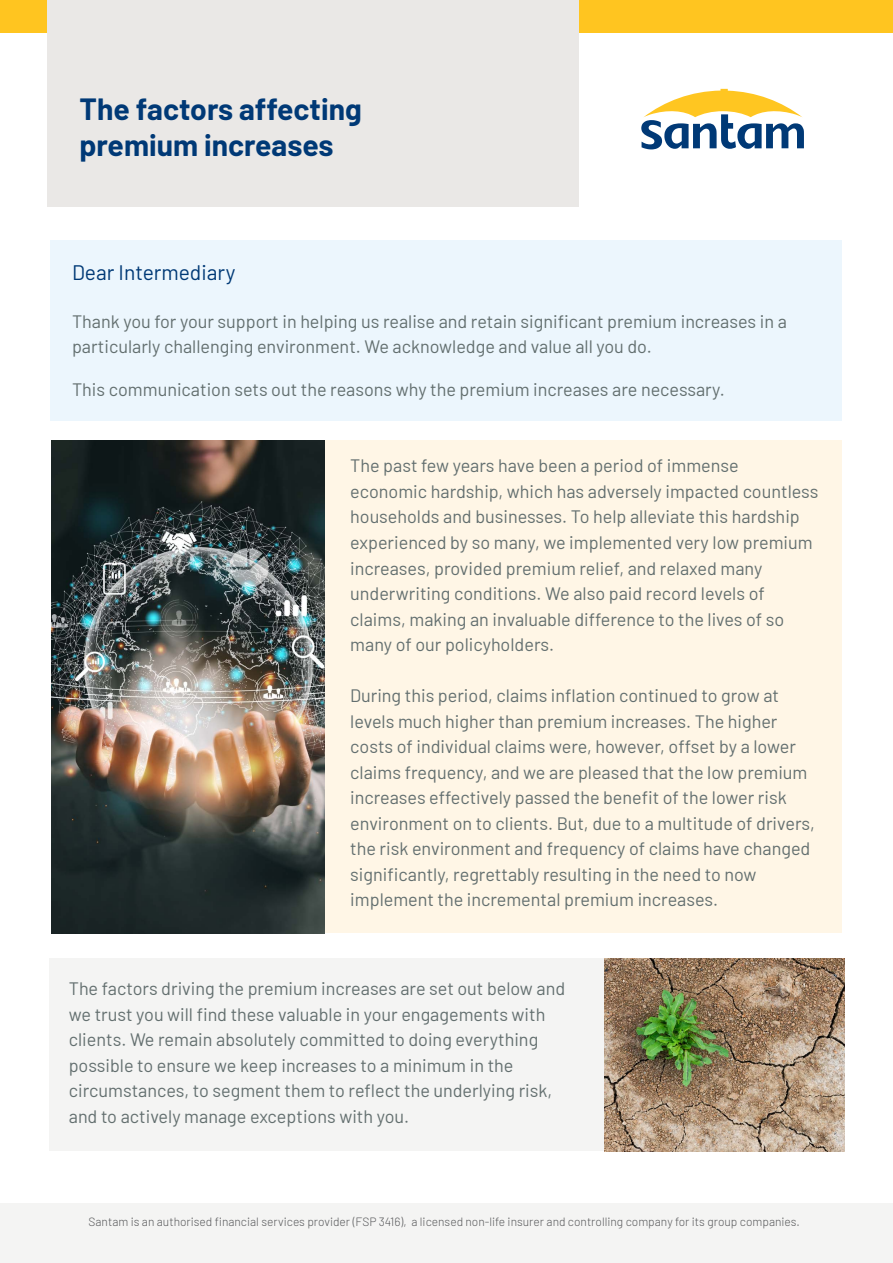
<style>
.page{position:relative;width:893px;height:1263px;background:#fff}
.page>*{position:absolute;margin:0;border:0;box-sizing:border-box;transform-origin:0 0}
.t1{font:700 30px/36px "Barlow";color:#003976}
.t2{font:21px "Barlow";color:#003976}
.t3{font:18px/25.5px "Barlow";color:#636f6f}
.t4{font:300 12px "Barlow";color:#58595b}
</style>
<div class="page">
<div style="left:0;top:1203px;width:893px;height:60px;background:#f4f4f3"></div>
<div style="left:50px;top:958px;width:553px;height:193px;background:#f4f4f3"></div>
<div style="left:324px;top:440px;width:518px;height:493px;background:#fff6e6"></div>
<div style="left:51px;top:240px;width:791px;height:181px;background:#ecf6fd"></div>
<div style="left:0;top:0;width:893px;height:33px;background:#ffc520"></div>
<div style="left:47px;top:0;width:531px;height:206px;background:#eae8e6"></div>
<svg style="left:641px;top:89px;width:163px;height:60px"></svg>
<img style="left:51px;top:440px;width:273px;height:493px">
<img style="left:604px;top:958px;width:241px;height:193px">
<h1 class="t1" style="left:80px;top:89px;width:284px">The factors affecting premium increases</h1>
<p class="t2" style="left:72px;top:258px;width:165px">Dear Intermediary</p>
<p class="t3" style="left:72px;top:307px;width:716px">Thank you for your support in helping us realise and retain significant premium increases in a particularly challenging environment. We acknowledge and value all you do.</p>
<p class="t3" style="left:72px;top:376px;width:654px">This communication sets out the reasons why the premium increases are necessary.</p>
<p class="t3" style="left:350px;top:452px;width:470px">The past few years have been a period of immense economic hardship, which has adversely impacted countless households and businesses. To help alleviate this hardship experienced by so many, we implemented very low premium increases, provided premium relief, and relaxed many underwriting conditions. We also paid record levels of claims, making an invaluable difference to the lives of so many of our policyholders.</p>
<p class="t3" style="left:350px;top:681px;width:466px">During this period, claims inflation continued to grow at levels much higher than premium increases. The higher costs of individual claims were, however, offset by a lower claims frequency, and we are pleased that the low premium increases effectively passed the benefit of the lower risk environment on to clients. But, due to a multitude of drivers, the risk environment and frequency of claims have changed significantly, regrettably resulting in the need to now implement the incremental premium increases.</p>
<p class="t3" style="left:69px;top:975px;width:498px">The factors driving the premium increases are set out below and we trust you will find these valuable in your engagements with clients. We remain absolutely committed to doing everything possible to ensure we keep increases to a minimum in the circumstances, to segment them to reflect the underlying risk, and to actively manage exceptions with you.</p>
<p class="t4" style="left:89px;top:1213px;width:713px">Santam is an authorised financial services provider (FSP 3416), a licensed non-life insurer and controlling company for its group companies.</p>
</div>
